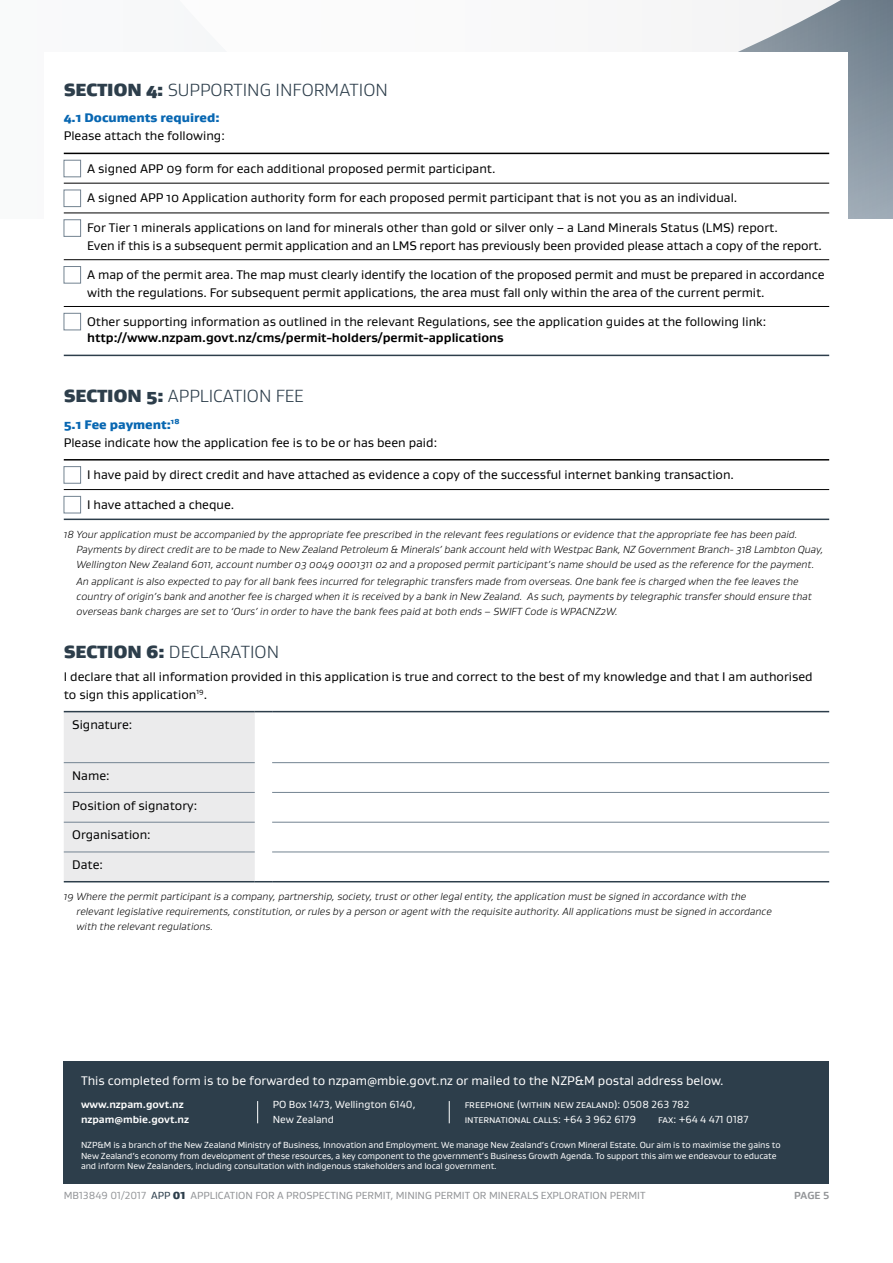
<style>
.page{position:relative;width:893px;height:1263px;background:#fff}
.page>*{position:absolute;margin:0;border:0;box-sizing:border-box;transform-origin:0 0}
.NZP_M_Section_header{font:300 18px "Gustan";color:#2d3e4b}
.NZP_M_Table_body_cop{font:12.75px/18px "Gustan";color:#000}
.NZP_M_Body_Copy{font:12.75px/18px "Gustan";color:#000}
.t1{font:12.75px "Gustan";color:#fff}
.NZP_M_Blue_header{font:900 12.75px "Gustan";color:#0867b2}
.NZP_M_Footnote_bulle{font:italic 300 10.5px/15px "Gustan";color:#000}
.t2{font:10.5px/15px "Gustan";color:#fff}
.t3{font:10.5px "Gustan";color:#939598}
.t4{font:700 10.5px/15px "Gustan";color:#fff}
.t5{font:700 10.5px "Gustan";color:#939598}
.t6{font:9px/10.5px "Gustan";letter-spacing:-.01em;color:#fff}
.s1{font-weight:900}
.s2{font-weight:700}
.s3{color:#2d3e4b}
.s4{font-weight:900;color:#2d3e4b}
</style>
<div class="page">
<svg style="left:783px;top:0;width:110px;height:218px;background:#8b98a4"></svg>
<svg style="left:738px;top:0;width:45px;height:52px;fill:#f4f4f5"></svg>
<div style="left:64px;top:1061px;width:765px;height:123px;background:#2d3e4b"></div>
<svg style="left:257px;top:1101px;width:1px;height:22px"></svg>
<svg style="left:449px;top:1101px;width:1px;height:22px"></svg>
<div style="left:45px;top:53px;width:803px;height:513px;background:#fff"></div>
<hr style="left:64px;top:183px;width:765px;height:1px;background:#000">
<hr style="left:64px;top:213px;width:765px;height:1px;background:#000">
<hr style="left:64px;top:259px;width:765px;height:1px;background:#000">
<hr style="left:64px;top:306px;width:765px;height:1px;background:#000">
<hr style="left:64px;top:355px;width:765px;height:1px;background:#2d3e4b">
<hr style="left:64px;top:153px;width:765px;height:1px;background:#000">
<div style="left:64px;top:160px;width:17px;height:17px;border:1px solid #738391"></div>
<div style="left:64px;top:190px;width:17px;height:17px;border:1px solid #738391"></div>
<div style="left:64px;top:220px;width:17px;height:17px;border:1px solid #738391"></div>
<div style="left:64px;top:266px;width:17px;height:17px;border:1px solid #738391"></div>
<div style="left:64px;top:313px;width:17px;height:17px;border:1px solid #738391"></div>
<hr style="left:64px;top:489px;width:765px;height:1px;background:#000">
<hr style="left:64px;top:519px;width:765px;height:1px;background:#2d3e4b">
<hr style="left:64px;top:459px;width:765px;height:1px;background:#000">
<div style="left:64px;top:466px;width:17px;height:17px;border:1px solid #738391"></div>
<div style="left:64px;top:496px;width:17px;height:17px;border:1px solid #738391"></div>
<hr style="left:272px;top:792px;width:557px;height:1px;background:#738391">
<hr style="left:272px;top:822px;width:557px;height:1px;background:#738391">
<hr style="left:272px;top:711px;width:557px;height:1px;background:#2d3e4b">
<hr style="left:272px;top:762px;width:557px;height:1px;background:#738391">
<svg style="left:64px;top:711px;width:208px;height:171px;background:#e7e7e9"></svg>
<hr style="left:272px;top:881px;width:557px;height:1px;background:#2d3e4b">
<hr style="left:272px;top:852px;width:557px;height:1px;background:#738391">
<p class="NZP_M_Section_header" style="left:64px;top:78px;width:326px"><span class="s1">SECTION 4:</span> SUPPORTING INFORMATION</p>
<p class="NZP_M_Blue_header" style="left:64px;top:110px;width:157px">4.1 Documents required:</p>
<p class="NZP_M_Table_body_cop" style="left:64px;top:127px;width:163px">Please attach the following:</p>
<p class="NZP_M_Table_body_cop" style="left:87px;top:159px;width:410px">A signed APP 09 form for each additional proposed permit participant.</p>
<p class="NZP_M_Table_body_cop" style="left:87px;top:189px;width:652px">A signed APP 10 Application authority form for each proposed permit participant that is not you as an individual.</p>
<p class="NZP_M_Table_body_cop" style="left:87px;top:218px;width:736px">For Tier 1 minerals applications on land for minerals other than gold or silver only − a Land Minerals Status (LMS) report.<br>Even if this is a subsequent permit application and an LMS report has previously been provided please attach a copy of the report.</p>
<p class="NZP_M_Table_body_cop" style="left:87px;top:265px;width:739px">A map of the permit area. The map must clearly identify the location of the proposed permit and must be prepared in accordance with the regulations. For subsequent permit applications, the area must fall only within the area of the current permit.</p>
<p class="NZP_M_Table_body_cop" style="left:87px;top:313px;width:681px;line-height:16.5px">Other supporting information as outlined in the relevant Regulations, see the application guides at the following link: <span class="s2">http://www.nzpam.govt.nz/cms/permit-holders/permit-applications</span></p>
<p class="NZP_M_Section_header" style="left:64px;top:385px;width:242px"><span class="s1">SECTION 5:</span> APPLICATION FEE</p>
<p class="NZP_M_Blue_header" style="left:64px;top:416px;width:117px">5.1 Fee payment:<sup>18</sup></p>
<p class="NZP_M_Table_body_cop" style="left:64px;top:433px;width:375px">Please indicate how the application fee is to be or has been paid:</p>
<p class="NZP_M_Table_body_cop" style="left:87px;top:465px;width:648px">I have paid by direct credit and have attached as evidence a copy of the successful internet banking transaction.</p>
<p class="NZP_M_Table_body_cop" style="left:87px;top:495px;width:149px">I have attached a cheque.</p>
<p class="NZP_M_Footnote_bulle" style="left:77px;top:526px;width:748px;text-indent:-13px">18 Your application must be accompanied by the appropriate fee prescribed in the relevant fees regulations or evidence that the appropriate fee has been paid.<br>Payments by direct credit are to be made to New Zealand Petroleum &amp; Minerals’ bank account held with Westpac Bank, NZ Government Branch- 318 Lambton Quay,<br>Wellington New Zealand 6011, account number 03 0049 0001311 02 and a proposed permit participant’s name should be used as the reference for the payment.</p>
<p class="NZP_M_Footnote_bulle" style="left:77px;top:573px;width:737px">An applicant is also expected to pay for all bank fees incurred for telegraphic transfers made from overseas. One bank fee is charged when the fee leaves the country of origin’s bank and another fee is charged when it is received by a bank in New Zealand. As such, payments by telegraphic transfer should ensure that overseas bank charges are set to ‘Ours’ in order to have the bank fees paid at both ends – SWIFT Code is WPACNZ2W.</p>
<p class="NZP_M_Section_header" style="left:64px;top:641px;width:217px"><span class="s1">SECTION 6:</span> DECLARATION</p>
<p class="NZP_M_Body_Copy" style="left:64px;top:667px;width:750px">I declare that all information provided in this application is true and correct to the best of my knowledge and that I am authorised to sign this application<sup>19</sup>.</p>
<p class="NZP_M_Table_body_cop" style="left:72px;top:715px;width:62px">Signature:</p>
<p class="NZP_M_Table_body_cop" style="left:72px;top:766px;width:39px">Name:</p>
<p class="NZP_M_Table_body_cop" style="left:72px;top:796px;width:126px">Position of signatory:</p>
<p class="NZP_M_Table_body_cop" style="left:72px;top:826px;width:80px">Organisation:</p>
<p class="NZP_M_Table_body_cop" style="left:72px;top:855px;width:32px">Date:</p>
<p class="NZP_M_Footnote_bulle" style="left:77px;top:889px;width:697px;text-indent:-13px">19 Where the permit participant is a company, partnership, society, trust or other legal entity, the application must be signed in accordance with the relevant legislative requirements, constitution, or rules by a person or agent with the requisite authority. All applications must be signed in accordance with the relevant regulations.</p>
<p class="t1" style="left:81px;top:1072px;width:644px">This completed form is to be forwarded to nzpam@mbie.govt.nz or mailed to the NZP&amp;M postal address below.</p>
<p class="t2" style="left:273px;top:1097px;width:144px">PO Box 1473, Wellington 6140,<br>New Zealand</p>
<p class="t2" style="left:465px;top:1097px;width:226px">freephone (within new zealand): 0508 263 782 international calls: +64 3 962 6179</p>
<p class="t4" style="left:81px;top:1097px;width:110px">www.nzpam.govt.nz nzpam@mbie.govt.nz</p>
<p class="t6" style="left:81px;top:1139px;width:701px">NZP&amp;M is a branch of the New Zealand Ministry of Business, Innovation and Employment. We manage New Zealand’s Crown Mineral Estate. Our aim is to maximise the gains to<br>New Zealand’s economy from development of these resources, a key component to the government’s Business Growth Agenda. To support this aim we endeavour to educate and inform New Zealanders, including consultation with indigenous stakeholders and local government.</p>
<p class="t2" style="left:658px;top:1112px;width:92px">fax: +64 4 471 0187</p>
<p class="t3" style="left:64px;top:1189px;width:583px">MB13849 01/2017 <span class="s3">APP</span> <span class="s4">01</span> APPLICATION FOR A PROSPECTING PERMIT, MINING PERMIT OR MINERALS EXPLORATION PERMIT</p>
<p class="t5" style="left:794px;top:1189px;width:36px">PAGE 5</p>
</div>
